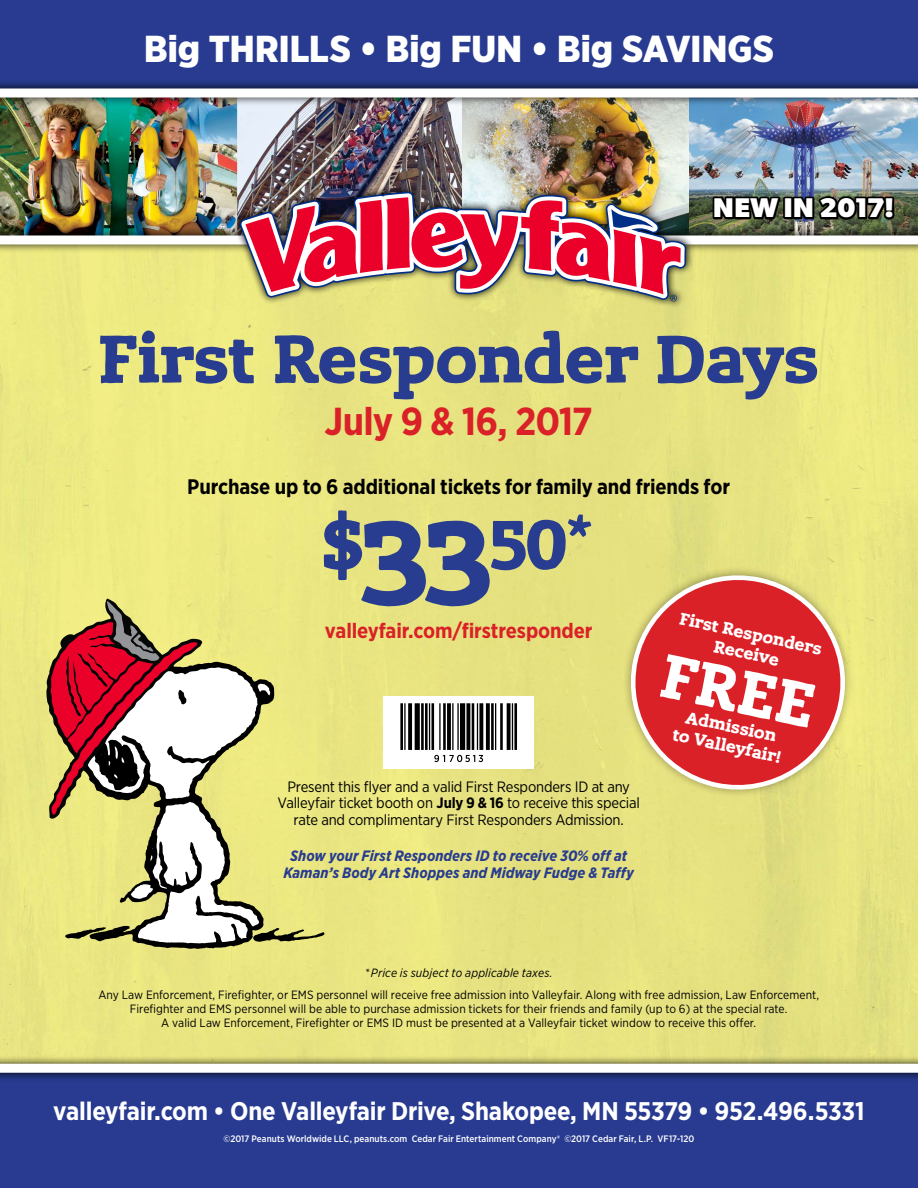
<style>
.page{position:relative;width:918px;height:1188px;background:#fff}
.page>*{position:absolute;margin:0;border:0;box-sizing:border-box;transform-origin:0 0}
.t1{font:67.35px "Lev Serif Handcut";color:#283c90}
.t2{font:66px "Lev Serif Handcut";letter-spacing:-.005em;color:#283c90}
.t3{font:60px "Lev Serif Handcut";color:#fff}
.t4{font:700 39px "Gotham Narrow";letter-spacing:-.025em;color:#da2128}
.t5{font:900 37.5px "Gotham Narrow";letter-spacing:.005em;color:#fff}
.t6{font:700 27.15px "Gibson";letter-spacing:.005em;color:#fff}
.t7{font:700 25.5px "Gotham Narrow";letter-spacing:-.01em;color:#fff}
.t8{font:700 21px "Gotham Narrow";letter-spacing:-.005em;color:#000}
.t9{font:700 21px "Gotham Narrow";letter-spacing:-.01em;color:#da2128}
.t10{font:16.5px/19.8px "Lev Serif Handcut";color:#fff;text-align:center}
.t11{font:15px/16.5px "Gotham Narrow";letter-spacing:-.015em;color:#000;text-align:center}
.t12{font:italic 700 15px/16.5px "Gotham Narrow";color:#283c90;text-align:center}
.t13{font:12px/14.4px "Gotham Narrow";letter-spacing:.005em;color:#000;text-align:center}
.t14{font:italic 12px "Gotham Narrow";letter-spacing:.01em;color:#000}
.t15{font:500 9.3px "Gotham Narrow";letter-spacing:.005em;color:#fff}
.s1{font-size:115.5px}
.s2{font-size:54.15px}
.s3{font-weight:700}
</style>
<div class="page">
<div style="left:0;top:254px;width:918px;height:800px;background:#e8e581"></div>
<img style="left:237px;top:107px;width:225px;height:77px">
<img style="left:462px;top:107px;width:227px;height:77px">
<img style="left:0;top:107px;width:237px;height:119px">
<img style="left:689px;top:107px;width:229px;height:119px">
<div style="left:0;top:1082px;width:918px;height:106px;background:#283b90"></div>
<div style="left:0;top:0;width:918px;height:79px;background:#283b90"></div>
<div style="left:0;top:1054px;width:918px;height:28px;background:#000;opacity:.75"></div>
<div style="left:0;top:1064px;width:918px;height:9px;background:#fff"></div>
<div style="left:0;top:226px;width:918px;height:28px;background:#000;opacity:.75"></div>
<div style="left:0;top:236px;width:918px;height:8px;background:#fff"></div>
<div style="left:0;top:79px;width:918px;height:28px;background:#000;opacity:.75"></div>
<div style="left:0;top:88px;width:918px;height:10px;background:#fff"></div>
<div style="left:232px;top:184px;width:462px;height:126px;background:#000;opacity:.9"></div>
<img style="left:241px;top:193px;width:444px;height:105px">
<img style="left:245px;top:197px;width:436px;height:105px">
<svg style="left:46px;top:599px;width:278px;height:345px"></svg>
<svg style="left:599px;top:544px;width:277px;height:277px;background:#e7e380"></svg>
<svg style="left:618px;top:563px;width:240px;height:234px;background:#df7153"></svg>
<div style="left:384px;top:696px;width:150px;height:73px;background:#fff"></div>
<svg style="left:400px;top:703px;width:117px;height:59px"></svg>
<h3 class="t5" style="left:144px;top:24px;width:631px">Big THRILLS • Big FUN • Big SAVINGS</h3>
<h3 class="t6" style="left:713px;top:192px;width:182px">NEW IN 2017!</h3>
<h2 class="t2" style="left:99px;top:315px;width:722px">First Responder Days</h2>
<h3 class="t4" style="left:325px;top:396px;width:270px">July 9 &amp; 16, 2017</h3>
<h3 class="t8" style="left:187px;top:473px;width:544px">Purchase up to 6 additional tickets for family and friends for</h3>
<h1 class="t1" style="left:323px;top:500px;width:273px">$<span class="s1">33</span>50<span class="s2">*</span></h1>
<h3 class="t9" style="left:325px;top:617px;width:269px">valleyfair.com/firstresponder</h3>
<h3 class="t10" style="left:682px;top:609px;width:146px;rotate:12deg">First Responders<br>Receive</h3>
<h3 class="t3" style="left:671px;top:636px;width:157px;rotate:12deg">FREE</h3>
<h3 class="t10" style="left:679px;top:705px;width:112px;rotate:12deg">Admission to Valleyfair!</h3>
<p class="t11" style="left:278px;top:778px;width:364px">Present this flyer and a valid First Responders ID at any<br>Valleyfair ticket booth on <span class="s3">July 9 &amp; 16</span> to receive this special rate and complimentary First Responders Admission.</p>
<p class="t12" style="left:283px;top:848px;width:352px">Show your First Responders ID to receive 30% off at<br>Kaman’s Body Art Shoppes and Midway Fudge &amp; Taffy</p>
<p class="t14" style="left:365px;top:966px;width:189px">* Price is subject to applicable taxes.</p>
<p class="t13" style="left:98px;top:987px;width:722px">Any Law Enforcement, Firefighter, or EMS personnel will receive free admission into Valleyfair. Along with free admission, Law Enforcement,<br>Firefighter and EMS personnel will be able to purchase admission tickets for their friends and family (up to 6) at the special rate.<br>A valid Law Enforcement, Firefighter or EMS ID must be presented at a Valleyfair ticket window to receive this offer.</p>
<h3 class="t7" style="left:53px;top:1094px;width:813px">valleyfair.com • One Valleyfair Drive, Shakopee, MN 55379 • 952.496.5331</h3>
<p class="t15" style="left:224px;top:1133px;width:472px">©2017 Peanuts Worldwide LLC, peanuts.com Cedar Fair Entertainment Company® ©2017 Cedar Fair, L.P. VF17-120</p>
</div>
